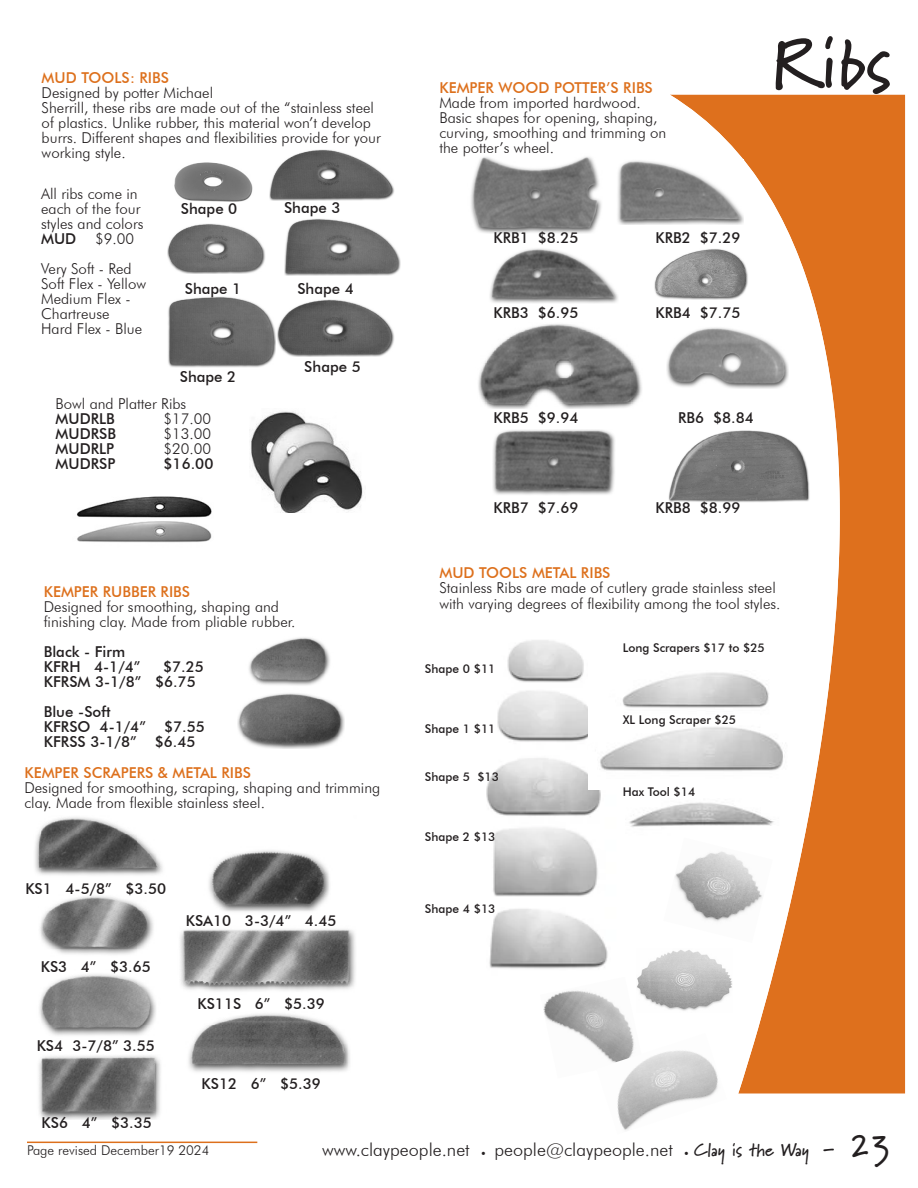
<style>
.page{position:relative;width:918px;height:1188px;background:#fff}
.page>*{position:absolute;margin:0;border:0;box-sizing:border-box;transform-origin:0 0}
.Section_Title{font:700 72px "Marydale";color:#231f20}
.t1{font:300 18px "Futura BT";color:#231f20}
.t2{font:300 15px/15px "Futura BT";color:#231f20}
.t3{font:500 15px "Futura BT";color:#231f20}
.t4{font:500 15px "Futura BT";color:#dd701c}
.t5{font:300 13.5px "Futura BT";color:#231f20}
.Glaze_Table_Header{font:500 12px "Futura BT";color:#231f20}
.s1{font-weight:500}
.s2{font-family:"Minion Pro";font-weight:400;font-size:12px}
.s3{font-family:"Marydale";font-weight:700}
.s4{font-family:"Marydale";font-weight:700;font-size:24px}
.s5{font-family:"Marydale";font-weight:700;font-size:33px}
</style>
<div class="page">
<svg style="left:670px;top:94px;width:236px;height:1000px;fill:#de701d"></svg>
<img style="left:250px;top:411px;width:113px;height:101px">
<img style="left:486px;top:640px;width:122px;height:329px">
<img style="left:471px;top:157px;width:131px;height:76px">
<hr style="left:27px;top:1142px;width:230px;height:1px;background:#dd701c">
<img style="left:269px;top:150px;width:125px;height:50px">
<img style="left:167px;top:224px;width:98px;height:50px">
<img style="left:168px;top:296px;width:108px;height:71px">
<img style="left:284px;top:218px;width:116px;height:57px">
<img style="left:277px;top:299px;width:117px;height:58px">
<img style="left:35px;top:817px;width:321px;height:302px">
<img style="left:654px;top:248px;width:95px;height:52px">
<img style="left:668px;top:430px;width:142px;height:72px">
<img style="left:617px;top:159px;width:126px;height:66px">
<img style="left:490px;top:248px;width:128px;height:55px">
<img style="left:478px;top:324px;width:164px;height:84px">
<img style="left:666px;top:326px;width:123px;height:62px">
<img style="left:493px;top:429px;width:122px;height:66px">
<img style="left:237px;top:637px;width:108px;height:112px">
<img style="left:174px;top:162px;width:79px;height:40px">
<img style="left:589px;top:652px;width:202px;height:137px">
<img style="left:629px;top:789px;width:156px;height:53px">
<img style="left:543px;top:990px;width:89px;height:57px">
<img style="left:663px;top:838px;width:110px;height:105px">
<img style="left:637px;top:948px;width:96px;height:64px">
<img style="left:596px;top:1033px;width:131px;height:97px">
<img style="left:77px;top:496px;width:135px;height:47px">
<p class="t4" style="left:42px;top:69px;width:129px">MUD TOOLS: RIBS</p>
<p class="t2" style="left:42px;top:85px;width:173px">Designed by potter Michael</p>
<p class="t2" style="left:42px;top:100px;width:341px">Sherrill, these ribs are made out of the “stainless steel of plastics. Unlike rubber, this material won’t develop burrs. Different shapes and flexibilities provide for your working style.</p>
<p class="t2" style="left:41px;top:186px;width:104px">All ribs come in each of the four styles and colors<br><span class="s1">MUD</span></p>
<p class="t2" style="left:95px;top:231px;width:40px">$9.00</p>
<p class="t2" style="left:41px;top:261px;width:92px">Very Soft - Red</p>
<p class="t2" style="left:41px;top:276px;width:106px">Soft Flex - Yellow</p>
<p class="t2" style="left:41px;top:291px;width:91px">Medium Flex -<br>Chartreuse</p>
<p class="t2" style="left:41px;top:321px;width:103px">Hard Flex - Blue</p>
<p class="t3" style="left:181px;top:199px;width:58px">Shape 0</p>
<p class="t3" style="left:185px;top:280px;width:58px">Shape 1</p>
<p class="t3" style="left:180px;top:367px;width:58px">Shape 2</p>
<p class="t2" style="left:56px;top:396px;width:132px">Bowl and Platter Ribs<br><span class="s1">MUDRLB</span></p>
<p class="t2" style="left:164px;top:411px;width:49px">$17.00</p>
<p class="t3" style="left:56px;top:425px;width:62px">MUDRSB</p>
<p class="t2" style="left:164px;top:426px;width:49px">$13.00</p>
<p class="t3" style="left:56px;top:440px;width:60px">MUDRLP</p>
<p class="t2" style="left:164px;top:441px;width:49px">$20.00</p>
<p class="t3" style="left:56px;top:455px;width:61px">MUDRSP</p>
<p class="t3" style="left:164px;top:455px;width:51px">$16.00</p>
<p class="t3" style="left:284px;top:199px;width:58px">Shape 3</p>
<p class="t3" style="left:297px;top:280px;width:58px">Shape 4</p>
<p class="t3" style="left:304px;top:357px;width:58px">Shape 5</p>
<p class="t4" style="left:44px;top:583px;width:148px">KEMPER RUBBER RIBS</p>
<p class="t2" style="left:44px;top:599px;width:237px">Designed for smoothing, shaping and</p>
<p class="t2" style="left:44px;top:614px;width:253px">finishing clay. Made from pliable rubber.</p>
<p class="t3" style="left:44px;top:643px;width:83px">Black - Firm</p>
<p class="t3" style="left:44px;top:658px;width:98px">KFRH 4-1/4”</p>
<p class="t3" style="left:163px;top:658px;width:42px">$7.25</p>
<p class="t3" style="left:44px;top:673px;width:154px">KFRSM 3-1/8” $6.75</p>
<p class="t3" style="left:44px;top:703px;width:68px">Blue -Soft</p>
<p class="t3" style="left:44px;top:718px;width:163px">KFRSO 4-1/4” $7.55</p>
<p class="t3" style="left:44px;top:733px;width:153px">KFRSS 3-1/8” $6.45</p>
<p class="t4" style="left:24px;top:764px;width:228px">KEMPER SCRAPERS &amp; METAL RIBS</p>
<p class="t2" style="left:24px;top:780px;width:357px">Designed for smoothing, scraping, shaping and trimming clay. Made from flexible stainless steel.</p>
<p class="t3" style="left:25px;top:880px;width:142px">KS1 4-5/8” $3.50</p>
<p class="t3" style="left:41px;top:958px;width:112px">KS3 4” $3.65</p>
<p class="t3" style="left:37px;top:1037px;width:120px">KS4 3-7/8” 3.55</p>
<p class="t3" style="left:42px;top:1114px;width:112px">KS6 4” $3.35</p>
<p class="t3" style="left:186px;top:912px;width:152px">KSA10 3-3/4” 4.45</p>
<p class="t3" style="left:197px;top:994px;width:129px">KS11S 6” $5.39</p>
<p class="t3" style="left:202px;top:1074px;width:121px">KS12 6” $5.39</p>
<p class="t4" style="left:439px;top:79px;width:215px">KEMPER WOOD POTTER’S RIBS</p>
<p class="t2" style="left:439px;top:95px;width:228px">Made from imported hardwood.<br>Basic shapes for opening, shaping, curving, smoothing and trimming on the potter’s wheel.</p>
<p class="t3" style="left:493px;top:229px;width:87px">KRB1 $8.25</p>
<p class="t3" style="left:655px;top:229px;width:87px">KRB2 $7.29</p>
<p class="t3" style="left:493px;top:304px;width:87px">KRB3 $6.95</p>
<p class="t3" style="left:655px;top:304px;width:87px">KRB4 $7.75</p>
<p class="Section_Title" style="left:772px;top:21px;width:120px">Ribs</p>
<p class="t3" style="left:493px;top:409px;width:87px">KRB5 $9.94</p>
<p class="t3" style="left:678px;top:409px;width:77px">RB6 $8.84</p>
<p class="t3" style="left:493px;top:499px;width:87px">KRB7 $7.69</p>
<p class="t3" style="left:655px;top:499px;width:87px">KRB8 $8.99</p>
<p class="t4" style="left:439px;top:563px;width:173px">MUD TOOLS METAL RIBS</p>
<p class="t2" style="left:439px;top:579px;width:343px;line-height:16.5px">Stainless Ribs are made of cutlery grade stainless steel with varying degrees of flexibility among the tool styles.</p>
<p class="Glaze_Table_Header" style="left:425px;top:661px;width:72px">Shape 0 $11</p>
<p class="Glaze_Table_Header" style="left:425px;top:721px;width:72px">Shape 1 $11</p>
<p class="Glaze_Table_Header" style="left:425px;top:769px;width:76px">Shape 5 $13</p>
<p class="Glaze_Table_Header" style="left:425px;top:829px;width:72px">Shape 2 $13</p>
<p class="Glaze_Table_Header" style="left:425px;top:901px;width:72px">Shape 4 $13</p>
<p class="Glaze_Table_Header" style="left:623px;top:640px;width:144px">Long Scrapers $17 to $25</p>
<p class="Glaze_Table_Header" style="left:623px;top:712px;width:115px">XL Long Scraper $25</p>
<p class="Glaze_Table_Header" style="left:623px;top:784px;width:74px">Hax Tool $14</p>
<p class="t5" style="left:27px;top:1142px;width:184px">Page revised December19 2024</p>
<p class="t1" style="left:322px;top:1139px;width:570px">www.claypeople.net <span class="s2">•</span> people@claypeople.net <span class="s2">•</span> <span class="s3">Clay is the Way</span> <span class="s4">-</span> <span class="s5">23</span></p>
</div>
